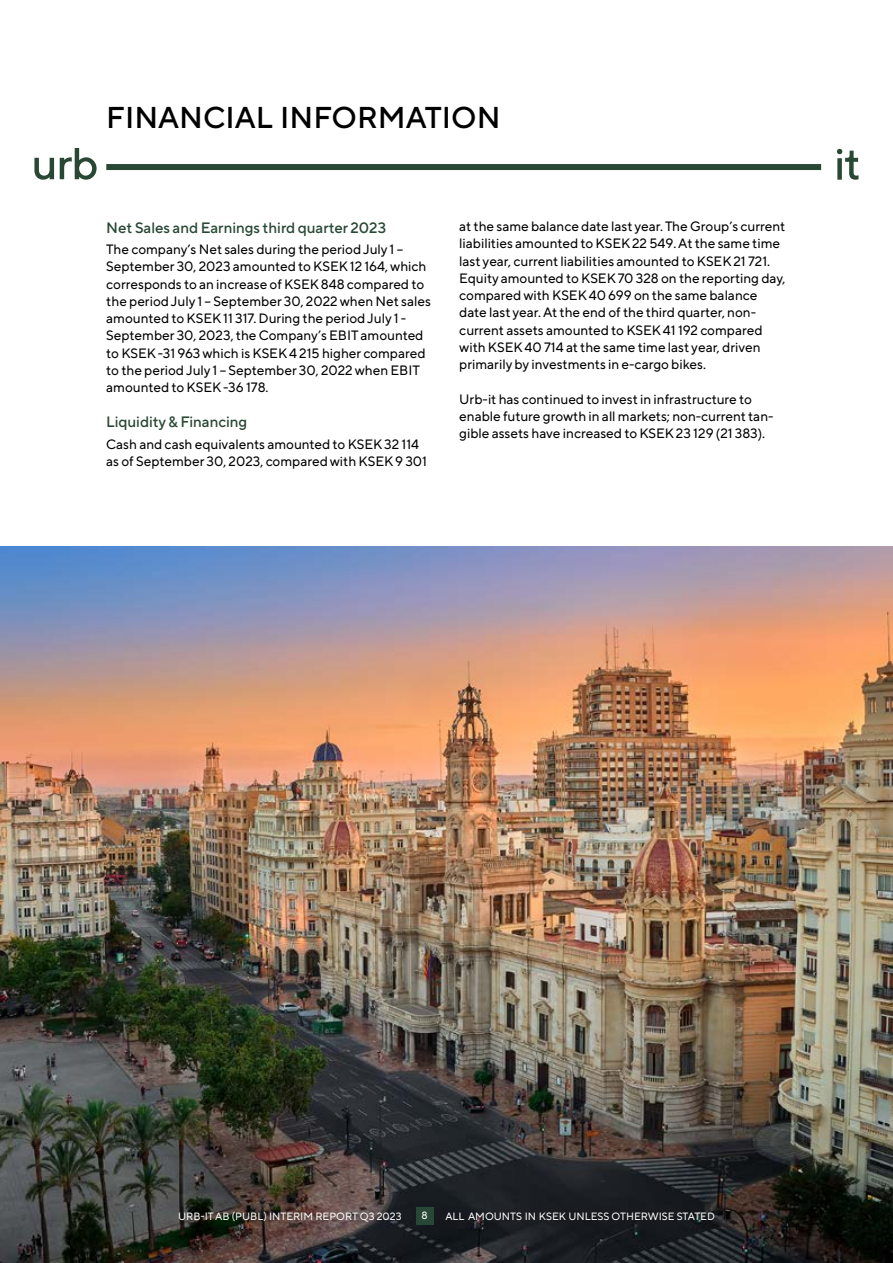
<style>
.page{position:relative;width:893px;height:1263px;background:#fff}
.page>*{position:absolute;margin:0;border:0;box-sizing:border-box;transform-origin:0 0}
.t1{font:500 30px "TT Norms Pro";color:#000}
.t2{font:500 15px "TT Norms Pro";color:#284734}
.t3{font:13.5px/17.2px "TT Norms Pro";color:#000}
.t4{font:10.5px "TT Norms Pro";color:#fff}
</style>
<div class="page">
<img style="left:0;top:546px;width:893px;height:717px">
<div style="left:416px;top:1208px;width:17px;height:17px;background:#284734"></div>
<div style="left:106px;top:164px;width:715px;height:6px;background:#284734"></div>
<svg style="left:34px;top:158px;width:20px;height:22px"></svg>
<svg style="left:60px;top:148px;width:37px;height:32px"></svg>
<svg style="left:837px;top:149px;width:21px;height:31px"></svg>
<h1 class="t1" style="left:106px;top:95px;width:396px">FINANCIAL INFORMATION</h1>
<p class="t2" style="left:106px;top:216px;width:281px">Net Sales and Earnings third quarter 2023</p>
<p class="t3" style="left:106px;top:240px;width:326px">The company’s Net sales during the period July 1 – September 30, 2023 amounted to KSEK 12 164, which corresponds to an increase of KSEK 848 compared to the period July 1 – September 30, 2022 when Net sales amounted to KSEK 11 317. During the period July 1 - September 30, 2023, the Company’s EBIT amounted to KSEK -31 963 which is KSEK 4 215 higher compared to the period July 1 – September 30, 2022 when EBIT amounted to KSEK -36 178.</p>
<p class="t2" style="left:106px;top:411px;width:143px">Liquidity &amp; Financing</p>
<p class="t3" style="left:106px;top:434px;width:322px">Cash and cash equivalents amounted to KSEK 32 114 as of September 30, 2023, compared with KSEK 9 301</p>
<p class="t3" style="left:459px;top:217px;width:328px">at the same balance date last year. The Group’s current liabilities amounted to KSEK 22 549. At the same time last year, current liabilities amounted to KSEK 21 721.<br>Equity amounted to KSEK 70 328 on the reporting day, compared with KSEK 40 699 on the same balance date last year. At the end of the third quarter, non&shy;current assets amounted to KSEK 41 192 compared with KSEK 40 714 at the same time last year, driven primarily by investments in e-cargo bikes.</p>
<p class="t3" style="left:459px;top:389px;width:316px">Urb-it has continued to invest in infrastructure to enable future growth in all markets; non-current tan&shy;gible assets have increased to KSEK 23 129 (21 383).</p>
<p class="t4" style="left:178px;top:1208px;width:225px">URB-IT AB (PUBL) INTERIM REPORT Q3 2023</p>
<p class="t4" style="left:445px;top:1208px;width:271px">ALL AMOUNTS IN KSEK UNLESS OTHERWISE STATED</p>
<p class="t4" style="left:422px;top:1208px;width:8px">8</p>
</div>
